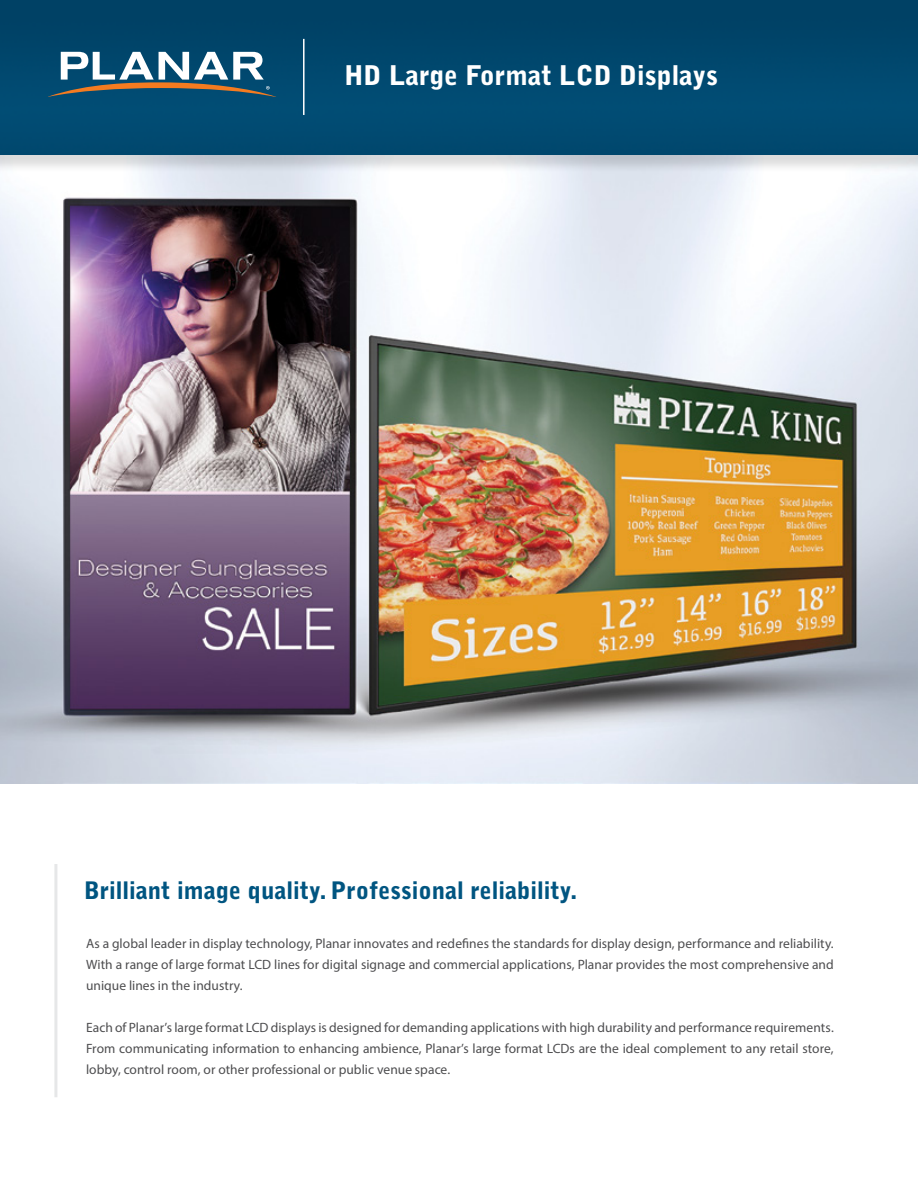
<style>
.page{position:relative;width:918px;height:1188px;background:#fff}
.page>*{position:absolute;margin:0;border:0;box-sizing:border-box;transform-origin:0 0}
.t1{font:900 27px "Bell Gothic Std";color:#fff}
.t2{font:900 24px "Bell Gothic Std";color:#005581}
.t3{font:13.5px/21px "Myriad Pro";letter-spacing:.005em;color:#4d4d4f;text-align:justify}
</style>
<div class="page">
<img style="left:0;top:173px;width:918px;height:611px">
<div style="left:0;top:0;width:918px;height:173px;background:#000;opacity:.14"></div>
<img style="left:0;top:0;width:918px;height:154px">
<hr style="left:54px;top:864px;width:3px;height:233px;background:#e6e7e8">
<hr style="left:303px;top:39px;width:2px;height:76px;background:#fff">
<svg style="left:48px;top:52px;width:228px;height:45px"></svg>
<h1 class="t1" style="left:344px;top:60px;width:376px">HD Large Format LCD Displays</h1>
<h2 class="t2" style="left:84px;top:877px;width:495px">Brilliant image quality. Professional reliability.</h2>
<p class="t3" style="left:86px;top:932px;width:749px">As a global leader in display technology, Planar innovates and redefines the standards for display design, performance and reliability.<br>With a range of large format LCD lines for digital signage and commercial applications, Planar provides the most comprehensive and unique lines in the industry.</p>
<p class="t3" style="left:86px;top:1016px;width:749px">Each of Planar’s large format LCD displays is designed for demanding applications with high durability and performance requirements.<br>From communicating information to enhancing ambience, Planar’s large format LCDs are the ideal complement to any retail store, lobby, control room, or other professional or public venue space.</p>
</div>
